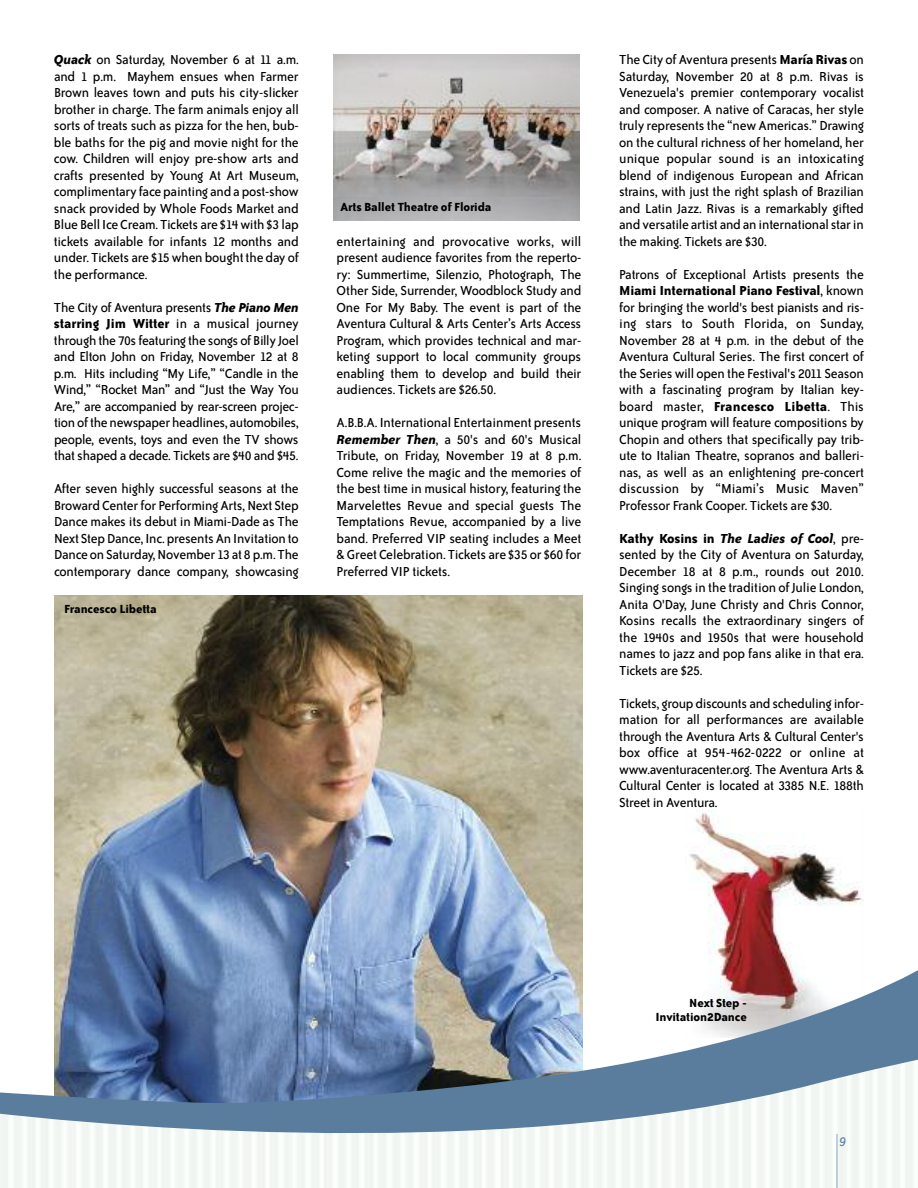
<style>
.page{position:relative;width:918px;height:1188px;background:#fff}
.page>*{position:absolute;margin:0;border:0;box-sizing:border-box;transform-origin:0 0}
.t1{font:15px/16.5px "Bailey Sans ITC";letter-spacing:-.015em;color:#000;text-align:justify}
.t2{font:italic 15px "Bailey Sans ITC";color:#5a7d9e}
.t3{font:700 13.5px/13.5px "Bailey Sans ITC";letter-spacing:-.01em;color:#000;text-align:right}
.s1{font-weight:700;font-style:italic}
.s2{font-weight:700}
</style>
<div class="page">
<img style="left:689px;top:810px;width:174px;height:153px">
<img style="left:54px;top:595px;width:529px;height:368px">
<img style="left:54px;top:963px;width:864px;height:96px">
<img style="left:0;top:1059px;width:918px;height:111px">
<hr style="left:836px;top:1134px;width:2px;height:54px;background:#adbece">
<img style="left:334px;top:54px;width:246px;height:167px">
<p class="t1" style="left:54px;top:52px;width:246px"><span class="s1">Quack</span> on Saturday, November 6 at 11 a.m. and 1 p.m. Mayhem ensues when Farmer Brown leaves town and puts his city-slicker brother in charge. The farm animals enjoy all sorts of treats such as pizza for the hen, bub&shy;ble baths for the pig and movie night for the cow. Children will enjoy pre-show arts and crafts presented by Young At Art Museum, complimentary facepainting andapost-show snack provided by Whole Foods Market and Blue BellIce Cream. Tickets are $14with $3 lap tickets available for infants 12 months and under. Tickets are $15when bought the day of the performance.</p>
<p class="t1" style="left:54px;top:300px;width:246px">The City of Aventura presents <span class="s1">The Piano Men </span><span class="s2">starring Jim Witter</span> in a musical journey through the 70sfeaturing the songs of Billy Joel and Elton John on Friday, November 12 at 8 p.m. Hits including “My Life,” “Candle in the Wind,” “Rocket Man” and “Just the Way You Are,” are accompanied by rear-screen projec&shy;tion ofthe newspaper headlines, automobiles, people, events, toys and even the TV shows that shaped a decade. Tickets are $40 and $45.</p>
<p class="t1" style="left:54px;top:481px;width:246px">After seven highly successful seasons at the Broward Center for Performing Arts, Next Step Dance makes its debut in Miami-Dade as The Next StepDance,Inc.presentsAn Invitation to Dance onSaturday,November 13 at 8p.m.The contemporary dance company, showcasing</p>
<p class="t3" style="left:64px;top:603px;width:94px">Francesco Libetta</p>
<p class="t3" style="left:340px;top:202px;width:153px">Arts Ballet Theatre of Florida</p>
<p class="t1" style="left:337px;top:234px;width:246px">entertaining and provocative works, will present audience favorites from the reperto&shy;ry: Summertime, Silenzio, Photograph, The Other Side, Surrender, Woodblock Study and One For My Baby. The event is part of the Aventura Cultural &amp; Arts Center’s Arts Access Program, which provides technical and mar&shy;keting support to local community groups enabling them to develop and build their audiences. Tickets are $26.50.</p>
<p class="t1" style="left:337px;top:415px;width:246px">A.B.B.A. International Entertainment presents <span class="s1">Remember Then</span>, a 50's and 60's Musical Tribute, on Friday, November 19 at 8 p.m.<br>Come relive the magic and the memories of the best time in musical history, featuring the Marvelettes Revue and special guests The Temptations Revue, accompanied by a live band. Preferred VIP seating includes a Meet &amp;Greet Celebration. Tickets are $35 or $60 for Preferred VIP tickets.</p>
<p class="t1" style="left:619px;top:52px;width:246px">The City ofAventura presents<span class="s2">MaríaRivas</span> on Saturday, November 20 at 8 p.m. Rivas is Venezuela's premier contemporary vocalist and composer. A native of Caracas, her style truly represents the “new Americas.” Drawing on the cultural richness of her homeland, her unique popular sound is an intoxicating blend of indigenous European and African strains, with just the right splash of Brazilian and Latin Jazz. Rivas is a remarkably gifted andversatile artist andaninternationalstarin the making. Tickets are $30.</p>
<p class="t1" style="left:619px;top:267px;width:246px">Patrons of Exceptional Artists presents the <span class="s2">Miami International Piano Festival</span>, known for bringing the world's best pianists and ris&shy;ing stars to South Florida, on Sunday, November 28 at 4 p.m. in the debut of the Aventura Cultural Series. The first concert of the Series will open the Festival's 2011 Season with a fascinating program by Italian key&shy;board master, <span class="s2">Francesco Libetta</span>. This unique program will feature compositions by Chopin and others that specifically pay trib&shy;ute to Italian Theatre, sopranos and balleri&shy;nas, as well as an enlightening pre-concert discussion by “Miami’s Music Maven” Professor Frank Cooper. Tickets are $30.</p>
<p class="t1" style="left:619px;top:531px;width:246px"><span class="s2">Kathy Kosins in</span> <span class="s1">The Ladies of Cool</span>, pre&shy;sented by the City of Aventura on Saturday, December 18 at 8 p.m., rounds out 2010.<br>Singing songs in the tradition of Julie London, Anita O'Day, June Christy and Chris Connor, Kosins recalls the extraordinary singers of the 1940s and 1950s that were household names to jazz and pop fans alike in that era.<br>Tickets are $25.</p>
<p class="t1" style="left:619px;top:696px;width:246px">Tickets, group discounts and scheduling infor&shy;mation for all performances are available through the Aventura Arts &amp; Cultural Center's box office at 954-462-0222 or online at www.aventuracenter.org. The Aventura Arts &amp; Cultural Center is located at 3385 N.E. 188th Street in Aventura.</p>
<p class="t3" style="left:656px;top:997px;width:93px">Next Step -<br>Invitation2Dance</p>
<p class="t2" style="left:839px;top:1136px;width:8px">9</p>
</div>
